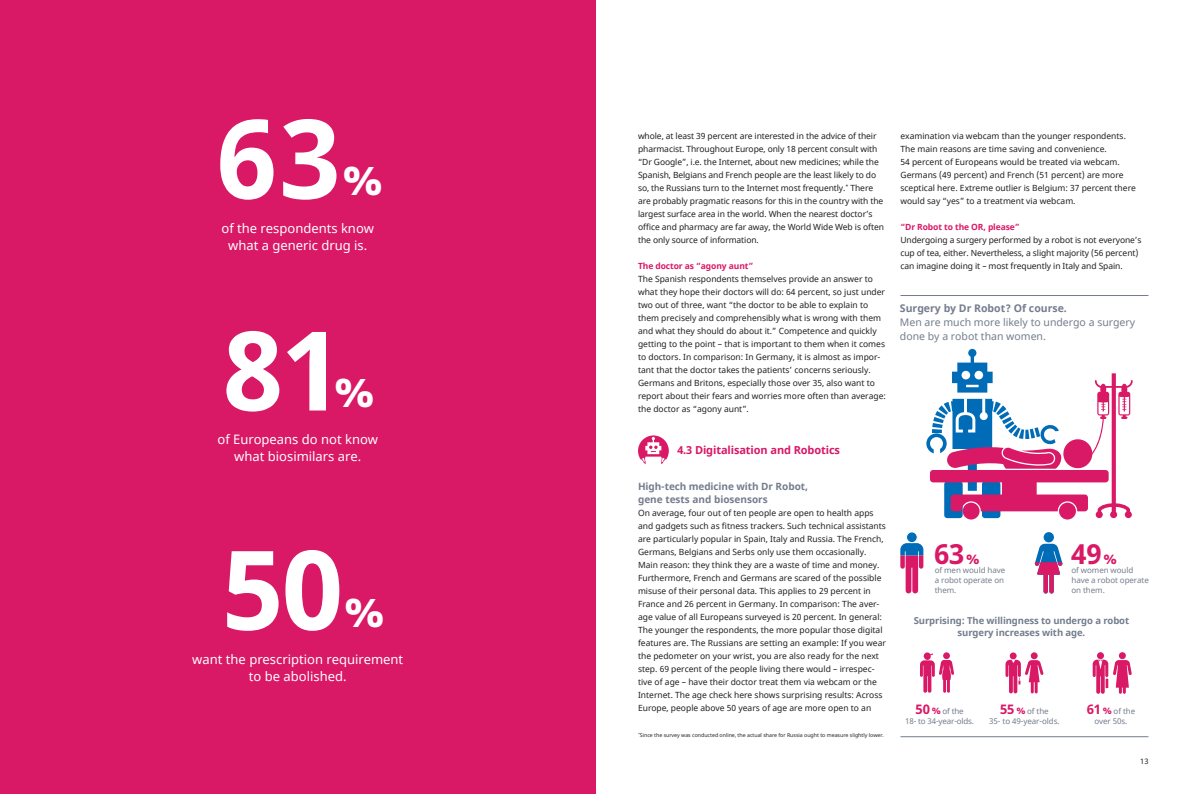
<style>
.page{position:relative;width:1191px;height:794px;background:#fff}
.page>*{position:absolute;margin:0;border:0;box-sizing:border-box;transform-origin:0 0}
.t1{font:700 110px "Noto Sans";color:#fff}
.t2{font:700 45px "Noto Sans";color:#fff}
.t3{font:700 27.6px "Noto Sans";color:#d91866}
.t4{font:13px/17px "Noto Sans";color:#fff;text-align:center}
.t5{font:700 11px "Noto Sans";letter-spacing:-.01em;color:#d91866}
.t6{font:10.5px/14px "Noto Sans";color:#747d8d}
.t7{font:700 10.5px "Noto Sans";color:#747d8d}
.t8{font:700 10px/13px "Noto Sans";color:#747d8d}
.t9{font:700 9.5px/12.4px "Noto Sans";letter-spacing:-.01em;color:#747d8d;text-align:center}
.t10{font:8.5px/13px "Noto Sans";color:#231f20}
.t11{font:700 8.5px "Noto Sans";letter-spacing:-.01em;color:#d91866}
.t12{font:8px/10px "Noto Sans";letter-spacing:-.01em;color:#747d8d;text-align:center}
.t13{font:7.5px "Noto Sans";color:#231f20}
.t14{font:5.2px "Noto Sans";color:#231f20}
.s1{font-size:15px}
.s2{font-weight:700;font-size:13.2px;color:#d91866}
.s3{font-weight:700;font-size:10.1px;color:#d91866}
</style>
<div class="page">
<div style="left:0;top:0;width:595px;height:794px;background:#d91866"></div>
<hr style="left:900px;top:295px;width:248px;height:1px;background:#747d8d">
<svg style="left:920px;top:652px;width:34px;height:40px"></svg>
<hr style="left:900px;top:736px;width:248px;height:1px;background:#747d8d">
<div style="left:1118px;top:652px;width:7px;height:7px;background:#d91866;border-radius:50%"></div>
<div style="left:1097px;top:652px;width:7px;height:7px;background:#d91866;border-radius:50%"></div>
<svg style="left:1092px;top:659px;width:39px;height:35px"></svg>
<div style="left:1030px;top:652px;width:7px;height:7px;background:#d91866;border-radius:50%"></div>
<div style="left:1009px;top:652px;width:7px;height:7px;background:#d91866;border-radius:50%"></div>
<svg style="left:1005px;top:659px;width:38px;height:34px"></svg>
<svg style="left:638px;top:435px;width:31px;height:31px"></svg>
<svg style="left:640px;top:437px;width:27px;height:29px"></svg>
<div style="left:1043px;top:532px;width:11px;height:10px;background:#006cb7;border-radius:50%"></div>
<svg style="left:900px;top:543px;width:23px;height:50px"></svg>
<div style="left:906px;top:532px;width:11px;height:10px;background:#006cb7;border-radius:50%"></div>
<div style="left:906px;top:532px;width:11px;height:11px;border:1px solid #fff;border-radius:50%"></div>
<svg style="left:1034px;top:544px;width:28px;height:49px"></svg>
<svg style="left:926px;top:349px;width:206px;height:170px"></svg>
<h1 class="t1" style="left:216px;top:81px;width:126px">63</h1>
<h2 class="t2" style="left:343px;top:147px;width:42px">%</h2>
<h3 class="t4" style="left:221px;top:220px;width:154px">of the respondents know what a generic drug is.</h3>
<h1 class="t1" style="left:222px;top:293px;width:122px">81</h1>
<h2 class="t2" style="left:334px;top:359px;width:42px">%</h2>
<h3 class="t4" style="left:217px;top:432px;width:162px">of Europeans do not know what biosimilars are.</h3>
<h1 class="t1" style="left:222px;top:512px;width:122px">50</h1>
<h2 class="t2" style="left:344px;top:578px;width:42px">%</h2>
<h3 class="t4" style="left:192px;top:651px;width:212px">want the prescription requirement to be abolished.</h3>
<p class="t10" style="left:638px;top:129px;width:247px">whole, at least 39 percent are interested in the advice of their pharmacist. Throughout Europe, only 18 percent consult with “Dr Google”, i.e. the Internet, about new medicines; while the Spanish, Belgians and French people are the least likely to do so, the Russians turn to the Internet most frequently.<sup>*</sup> There are probably pragmatic reasons for this in the country with the largest surface area in the world. When the nearest doctorʼs office and pharmacy are far away, the World Wide Web is often the only source of information.</p>
<p class="t11" style="left:638px;top:260px;width:117px">The doctor as “agony aunt”</p>
<p class="t10" style="left:638px;top:272px;width:249px">The Spanish respondents themselves provide an answer to what they hope their doctors will do: 64 percent, so just under two out of three, want “the doctor to be able to explain to them precisely and comprehensibly what is wrong with them and what they should do about it.” Competence and quickly getting to the point – that is important to them when it comes to doctors. In comparison: In Germany, it is almost as impor&shy;tant that the doctor takes the patients’ concerns seriously.<br>Germans and Britons, especially those over 35, also want to report about their fears and worries more often than average: the doctor as “agony aunt”.</p>
<p class="t5" style="left:677px;top:442px;width:164px">4.3 Digitalisation and Robotics</p>
<p class="t8" style="left:638px;top:480px;width:172px">High-tech medicine with Dr Robot, gene tests and biosensors</p>
<p class="t10" style="left:638px;top:506px;width:249px">On average, four out of ten people are open to health apps and gadgets such as fitness trackers. Such technical assistants are particularly popular in Spain, Italy and Russia. The French, Germans, Belgians and Serbs only use them occasionally.<br>Main reason: they think they are a waste of time and money.<br>Furthermore, French and Germans are scared of the possible misuse of their personal data. This applies to 29 percent in France and 26 percent in Germany. In comparison: The aver&shy;age value of all Europeans surveyed is 20 percent. In general:<br>The younger the respondents, the more popular those digital features are. The Russians are setting an example: If you wear the pedometer on your wrist, you are also ready for the next step. 69 percent of the people living there would – irrespec&shy;tive of age – have their doctor treat them via webcam or the Internet. The age check here shows surprising results: Across Europe, people above 50 years of age are more open to an</p>
<p class="t14" style="left:638px;top:731px;width:247px"><sup>*</sup>Since the survey was conducted online, the actual share for Russia ought to measure slightly lower.</p>
<p class="t10" style="left:900px;top:129px;width:237px">examination via webcam than the younger respondents.<br>The main reasons are time saving and convenience.<br>54 percent of Europeans would be treated via webcam.<br>Germans (49 percent) and French (51 percent) are more sceptical here. Extreme outlier is Belgium: 37 percent there would say “yes” to a treatment via webcam.</p>
<p class="t11" style="left:900px;top:221px;width:121px">“Dr Robot to the OR, please”</p>
<p class="t10" style="left:900px;top:233px;width:243px">Undergoing a surgery performed by a robot is not everyone’s cup of tea, either. Nevertheless, a slight majority (56 percent) can imagine doing it – most frequently in Italy and Spain.</p>
<p class="t7" style="left:900px;top:301px;width:168px">Surgery by Dr Robot? Of course.</p>
<p class="t6" style="left:900px;top:316px;width:237px">Men are much more likely to undergo a surgery done by a robot than women.</p>
<h3 class="t3" style="left:934px;top:534px;width:47px">63<span class="s1">%</span></h3>
<p class="t12" style="left:934px;top:565px;width:72px;text-align:left">of men would have a robot operate on them.</p>
<h3 class="t3" style="left:1071px;top:534px;width:47px">49<span class="s1">%</span></h3>
<p class="t12" style="left:1071px;top:566px;width:79px;text-align:left">of women would have a robot operate on them.</p>
<p class="t9" style="left:913px;top:614px;width:217px">Surprising: The willingness to undergo a robot surgery increases with age.</p>
<p class="t12" style="left:905px;top:706px;width:70px"><span class="s2">50</span> <span class="s3">%</span> of the<br>18- to 34-year-olds.</p>
<p class="t12" style="left:989px;top:706px;width:72px"><span class="s2">55</span> <span class="s3">%</span> of the<br>35- to 49-year-olds.</p>
<p class="t12" style="left:1086px;top:706px;width:50px"><span class="s2">61</span> <span class="s3">%</span> of the over 50s.</p>
<p class="t13" style="left:1140px;top:755px;width:10px">13</p>
</div>
